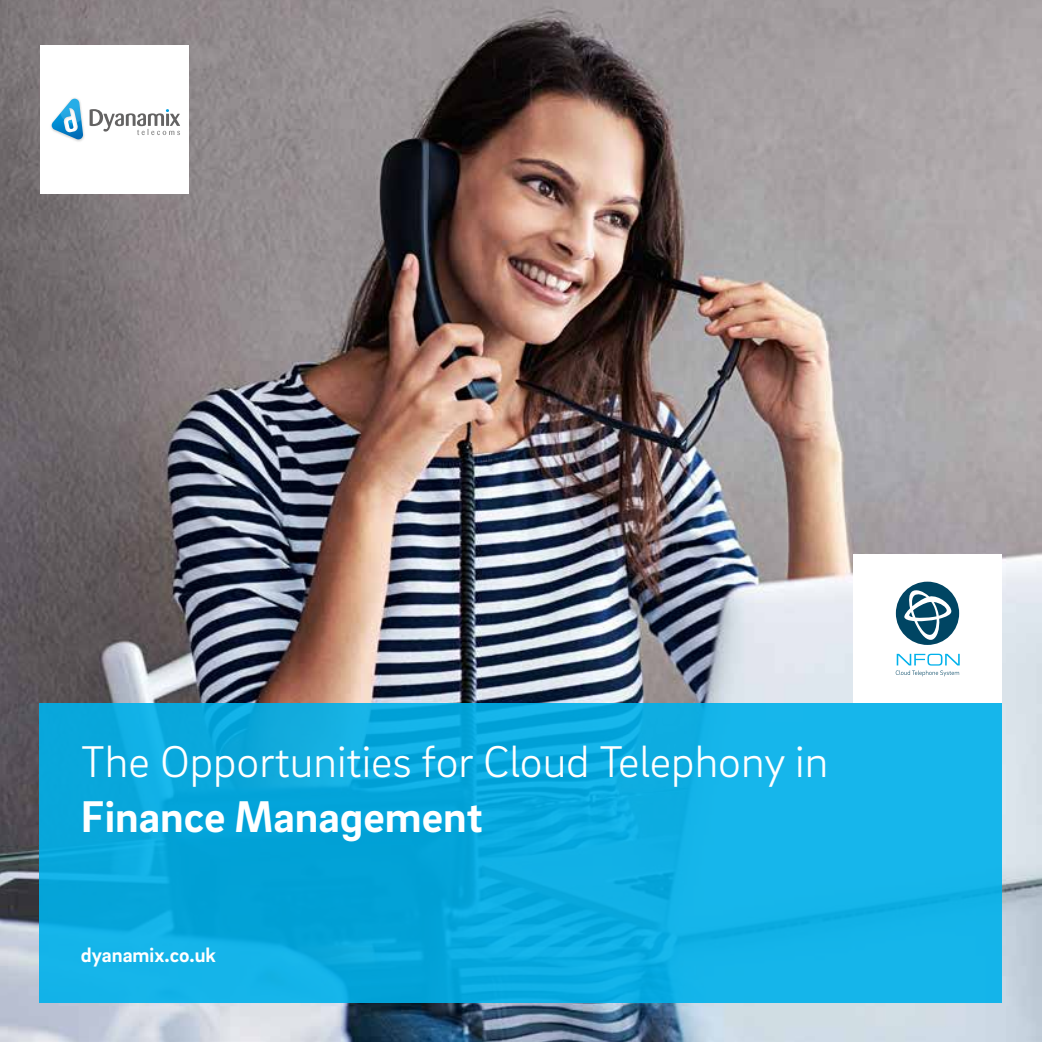
<style>
.page{position:relative;width:1042px;height:1042px;background:#fff}
.page>*{position:absolute;margin:0;border:0;box-sizing:border-box;transform-origin:0 0}
.t1{font:300 45.5px "Brix Sans";color:#fff}
.t2{font:700 45.5px "Brix Sans";color:#fff}
.t3{font:700 21px "Brix Sans";color:#fff}
</style>
<div class="page">
<img style="left:0;top:0;width:1042px;height:1042px">
<div style="left:40px;top:703px;width:962px;height:299px;background:linear-gradient(to bottom,#0eade1,#0daee3)"></div>
<div style="left:853px;top:554px;width:149px;height:149px;background:#fff"></div>
<svg style="left:896px;top:582px;width:63px;height:63px"></svg>
<svg style="left:896px;top:654px;width:63px;height:22px"></svg>
<div style="left:40px;top:45px;width:149px;height:148px;background:#fff"></div>
<img style="left:51px;top:98px;width:34px;height:44px">
<svg style="left:90px;top:109px;width:90px;height:26px"></svg>
<svg style="left:52px;top:99px;width:31px;height:40px"></svg>
<p class="t1" style="left:81px;top:732px;width:749px">The Opportunities for Cloud Telephony in</p>
<p class="t2" style="left:81px;top:786px;width:403px">Finance Management</p>
<p class="t3" style="left:81px;top:941px;width:137px">dyanamix.co.uk</p>
</div>
